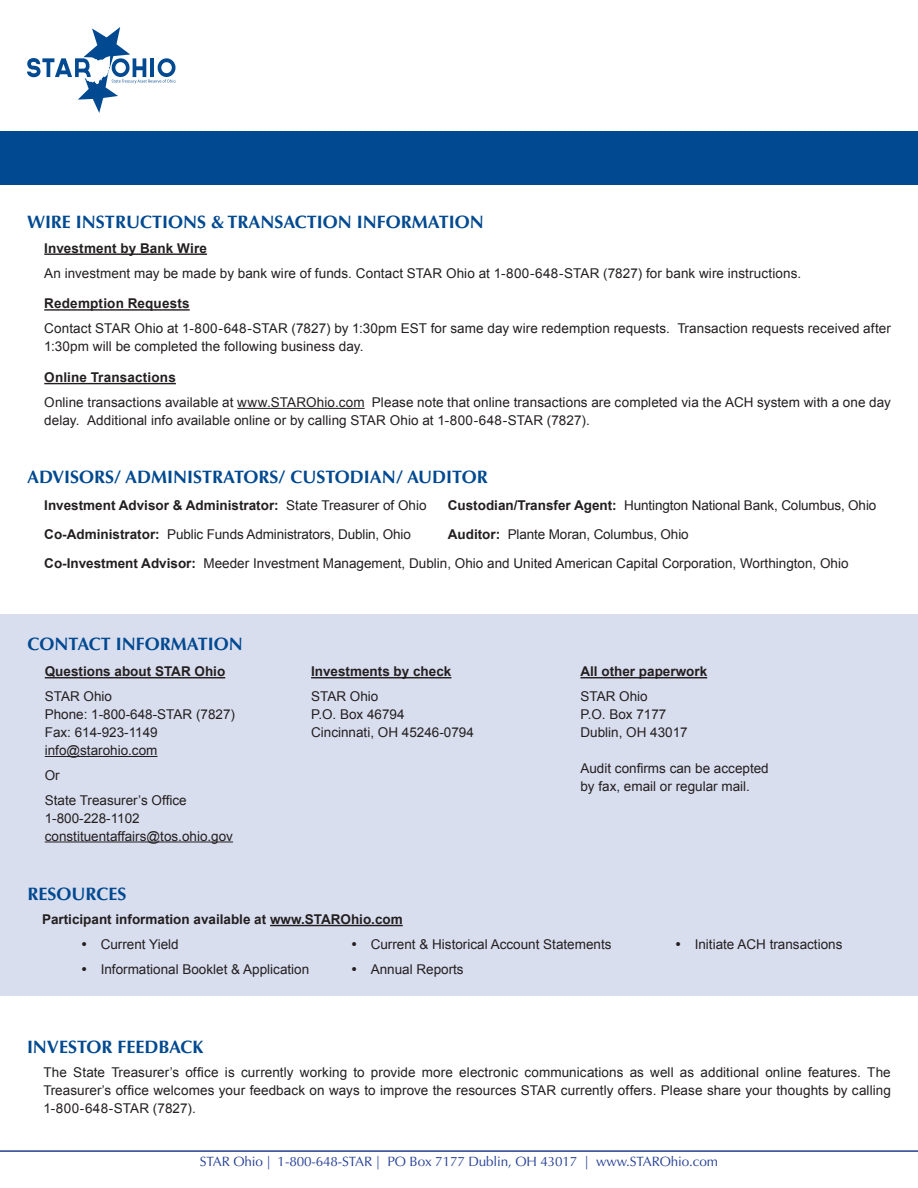
<style>
.page{position:relative;width:918px;height:1188px;background:#fff}
.page>*{position:absolute;margin:0;border:0;box-sizing:border-box;transform-origin:0 0}
.t1{font:700 18px "Optima LT Std";color:#014990}
.t2{font:13.5px/18px "Arial";color:#231f20}
.t3{font:700 13.5px "Arial";color:#231f20}
.t4{font:13.5px "Optima LT Std";letter-spacing:-.01em;color:#243f94}
.s1{font-weight:400}
.s2{font-weight:700}
</style>
<div class="page">
<hr style="left:0;top:1150px;width:918px;height:2px;background:#243f94">
<hr style="left:44px;top:253px;width:163px;height:2px;background:#231f20">
<hr style="left:44px;top:309px;width:146px;height:2px;background:#231f20">
<hr style="left:44px;top:383px;width:132px;height:1px;background:#231f20">
<hr style="left:237px;top:408px;width:128px;height:1px;background:#231f20">
<svg style="left:27px;top:27px;width:148px;height:86px"></svg>
<div style="left:0;top:131px;width:918px;height:54px;background:#014990"></div>
<div style="left:0;top:614px;width:918px;height:382px;background:#d9deef"></div>
<hr style="left:45px;top:677px;width:180px;height:1px;background:#231f20">
<hr style="left:45px;top:756px;width:113px;height:1px;background:#231f20">
<hr style="left:45px;top:841px;width:188px;height:1px;background:#231f20">
<hr style="left:580px;top:677px;width:127px;height:1px;background:#231f20">
<hr style="left:311px;top:677px;width:140px;height:1px;background:#231f20">
<hr style="left:270px;top:925px;width:133px;height:1px;background:#231f20">
<h1 class="t1" style="left:27px;top:211px;width:27px">WIRE</h1>
<h1 class="t1" style="left:76px;top:211px;width:18px">INSTR</h1>
<h1 class="t1" style="left:126px;top:211px;width:26px">UCTIONS</h1>
<h1 class="t1" style="left:211px;top:211px;width:39px">&amp; TRANSACTION</h1>
<h1 class="t1" style="left:357px;top:211px;width:19px">INFORMATION</h1>
<p class="t3" style="left:44px;top:239px;width:164px">Investment by Bank Wire</p>
<p class="t2" style="left:44px;top:264px;width:758px">An investment may be made by bank wire of funds. Contact STAR Ohio at 1-800-648-STAR (7827) for bank wire instructions.</p>
<p class="t3" style="left:44px;top:295px;width:147px">Redemption Requests</p>
<p class="t2" style="left:44px;top:320px;width:848px">Contact STAR Ohio at 1-800-648-STAR (7827) by 1:30pm EST for same day wire redemption requests. Transaction requests received after<br>1:30pm will be completed the following business day.</p>
<p class="t3" style="left:44px;top:369px;width:133px">Online Transactions</p>
<p class="t2" style="left:44px;top:393px;width:848px">Online transactions available at www.STAROhio.com Please note that online transactions are completed via the ACH system with a one day delay. Additional info available online or by calling STAR Ohio at 1-800-648-STAR (7827).</p>
<h1 class="t1" style="left:27px;top:467px;width:24px">ADVISORS</h1>
<h1 class="t1" style="left:114px;top:467px;width:35px">/ ADMINISTRATORS</h1>
<h1 class="t1" style="left:279px;top:467px;width:51px">/ CUSTODIAN</h1>
<h1 class="t1" style="left:396px;top:467px;width:48px">/ AUDITOR</h1>
<p class="t3" style="left:44px;top:496px;width:384px">Investment Advisor &amp; Administrator: <span class="s1">State Treasurer of Ohio</span></p>
<p class="t2" style="left:448px;top:496px;width:430px"><span class="s2">Custodian/Transfer Agent:</span> Huntington National Bank, Columbus, Ohio</p>
<p class="t2" style="left:44px;top:525px;width:368px"><span class="s2">Co-Administrator:</span> Public Funds Administrators, Dublin, Ohio</p>
<p class="t2" style="left:44px;top:520px;width:806px;line-height:29.1px;text-indent:403px"><span class="s2">Auditor:</span> Plante Moran, Columbus, Ohio<br><span class="s2">Co-Investment Advisor:</span> Meeder Investment Management, Dublin, Ohio and United American Capital Corporation, Worthington, Ohio</p>
<h1 class="t1" style="left:27px;top:633px;width:25px">CONTACT</h1>
<h1 class="t1" style="left:116px;top:633px;width:19px">INFORMATION</h1>
<p class="t3" style="left:45px;top:663px;width:182px">Questions about STAR Ohio</p>
<p class="t2" style="left:45px;top:687px;width:192px">STAR Ohio<br>Phone: 1-800-648-STAR (7827)<br>Fax: 614-923-1149 info@starohio.com</p>
<p class="t2" style="left:45px;top:763px;width:144px;line-height:24.8px">Or<br>State Treasurer’s Office</p>
<p class="t2" style="left:45px;top:809px;width:190px">1-800-228-1102 constituentaffairs@tos.ohio.gov</p>
<p class="t3" style="left:311px;top:663px;width:142px">Investments by check</p>
<p class="t2" style="left:311px;top:687px;width:164px">STAR Ohio<br>P.O. Box 46794<br>Cincinnati, OH 45246-0794</p>
<p class="t3" style="left:580px;top:663px;width:128px">All other paperwork</p>
<p class="t2" style="left:580px;top:687px;width:109px">STAR Ohio<br>P.O. Box 7177<br>Dublin, OH 43017</p>
<p class="t2" style="left:580px;top:759px;width:190px">Audit confirms can be accepted by fax, email or regular mail.</p>
<h1 class="t1" style="left:27px;top:884px;width:23px">RESO</h1>
<h1 class="t1" style="left:71px;top:884px;width:25px">URCES</h1>
<p class="t3" style="left:42px;top:910px;width:362px">Participant information available at www.STAROhio.com</p>
<p class="t2" style="left:81px;top:935px;width:99px">• Current Yield</p>
<p class="t2" style="left:351px;top:935px;width:262px">• Current &amp; Historical Account Statements</p>
<p class="t2" style="left:675px;top:935px;width:169px">• Initiate ACH transactions</p>
<p class="t2" style="left:81px;top:960px;width:230px">• Informational Booklet &amp; Application</p>
<p class="t2" style="left:351px;top:960px;width:114px">• Annual Reports</p>
<h1 class="t1" style="left:27px;top:1036px;width:178px">INVESTOR FEEDBACK</h1>
<p class="t2" style="left:44px;top:1063px;width:849px;text-align:justify">The State Treasurer’s office is currently working to provide more electronic communications as well as additional online features. The Treasurer’s office welcomes your feedback on ways to improve the resources STAR currently offers. Please share your thoughts by calling 1-800-648-STAR (7827).</p>
<p class="t4" style="left:200px;top:1153px;width:520px">STAR Ohio | 1-800-648-STAR | PO Box 7177 Dublin, OH 43017 | www.STAROhio.com</p>
</div>
